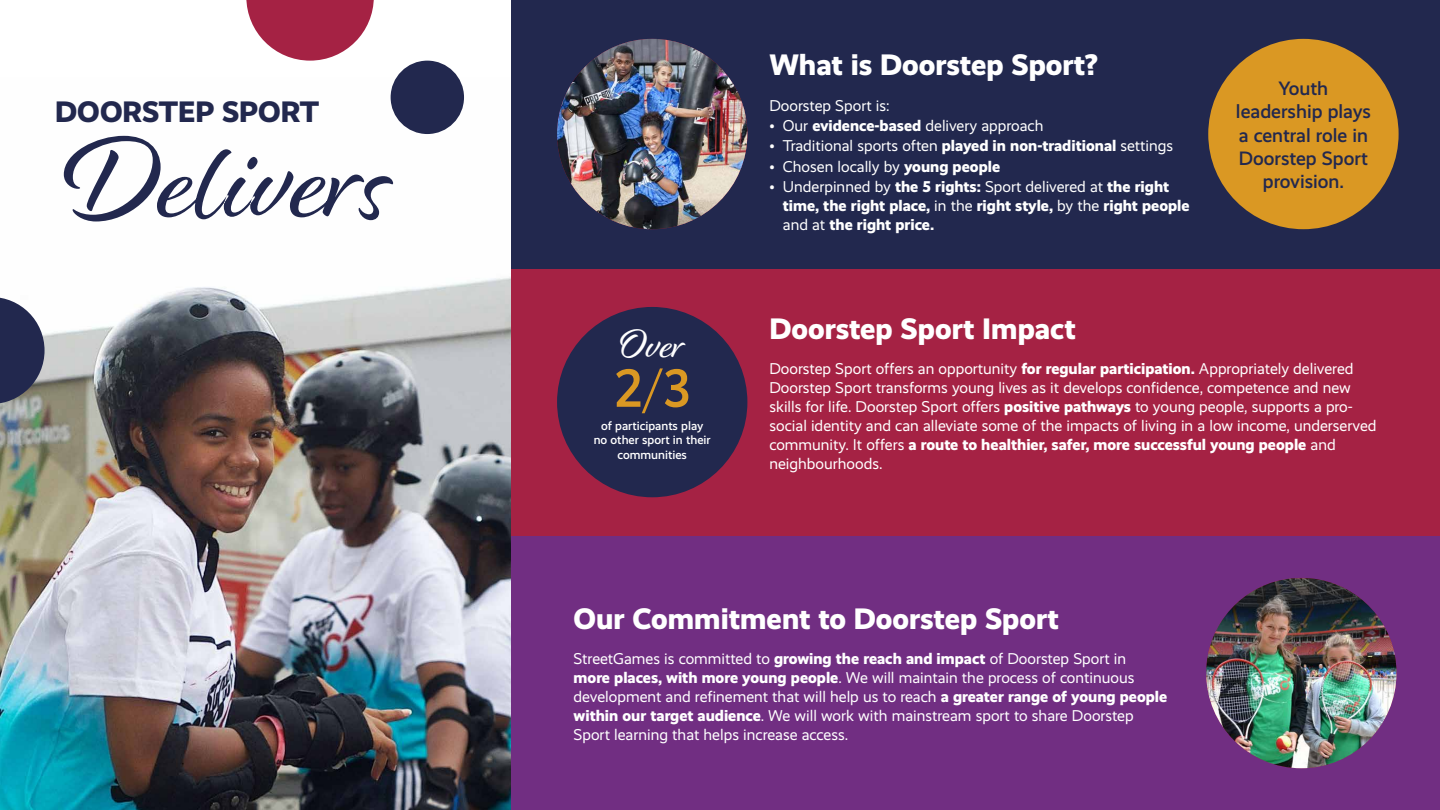
<style>
.page{position:relative;width:1440px;height:810px;background:#fff}
.page>*{position:absolute;margin:0;border:0;box-sizing:border-box;transform-origin:0 0}
.t1{font:500 54px "Realist";color:#da9823}
.t2{font:42.15px "Alisha";color:#fff}
.t3{font:800 29.78px "Realist";color:#fff}
.t4{font:800 29.78px "Realist";color:#22284e}
.t5{font:500 19.5px/23.4px "Realist";color:#22284e;text-align:center}
.t6{font:15.75px/18.9px "Realist";color:#fff}
.t7{font:800 15.75px/18.9px "Realist";color:#fff}
.t8{font:500 12.3px/14.8px "Realist";color:#fff;text-align:center}
.s1{font-weight:800}
.s2{font-weight:400}
.s3{font-weight:300}
</style>
<div class="page">
<img style="left:0;top:78px;width:511px;height:732px">
<div style="left:511px;top:268px;width:929px;height:268px;background:#a52244"></div>
<div style="left:511px;top:0;width:929px;height:268px;background:#22284e"></div>
<div style="left:511px;top:536px;width:929px;height:274px;background:#712e82"></div>
<div style="left:1208px;top:39px;width:191px;height:190px;background:#da9823;border-radius:50%"></div>
<div style="left:557px;top:307px;width:190px;height:190px;background:#22284e;border-radius:50%"></div>
<svg style="left:0;top:297px;width:45px;height:107px;background:#4e526d"></svg>
<div style="left:391px;top:61px;width:73px;height:73px;background:#22284e;border-radius:50%"></div>
<svg style="left:246px;top:0;width:128px;height:61px"></svg>
<svg style="left:64px;top:136px;width:329px;height:86px"></svg>
<img style="left:557px;top:39px;width:190px;height:190px;border-radius:95px">
<img style="left:1206px;top:578px;width:191px;height:190px">
<h3 class="t3" style="left:769px;top:47px;width:330px">What is Doorstep Sport?</h3>
<h3 class="t4" style="left:55px;top:94px;width:266px">DOORSTEP SPORT</h3>
<p class="t6" style="left:769px;top:96px;width:122px">Doorstep Sport is:</p>
<p class="t6" style="left:769px;top:116px;width:276px">• Our <span class="s1">evidence-based</span> delivery approach</p>
<p class="t6" style="left:769px;top:137px;width:405px">• Traditional sports often <span class="s1">played in non-traditional</span> settings</p>
<p class="t6" style="left:769px;top:157px;width:232px">• Chosen locally by <span class="s1">young people</span></p>
<p class="t7" style="left:783px;top:177px;width:408px;text-indent:-13px"><span class="s2">• Underpinned by</span> the 5 rights: <span class="s2">Sport delivered at</span> the right time, the right place, <span class="s2">in the</span> right style, <span class="s2">by the</span> right people <span class="s2">and at</span> the right price.</p>
<h2 class="t2" style="left:620px;top:319px;width:67px">Over</h2>
<h3 class="t3" style="left:769px;top:311px;width:308px">Doorstep Sport Impact</h3>
<p class="t5" style="left:1236px;top:76px;width:136px">Youth leadership plays a central role in<br>Doorstep Sport provision.</p>
<h1 class="t1" style="left:614px;top:357px;width:77px">2<span class="s3">/</span>3</h1>
<p class="t8" style="left:594px;top:418px;width:119px">of participants play no other sport in their communities</p>
<p class="t6" style="left:769px;top:360px;width:609px">Doorstep Sport offers an opportunity <span class="s1">for regular participation.</span> Appropriately delivered Doorstep Sport transforms young lives as it develops confidence, competence and new skills for life. Doorstep Sport offers <span class="s1">positive pathways</span> to young people, supports a pro&shy;social identity and can alleviate some of the impacts of living in a low income, underserved community. It offers <span class="s1">a route to healthier, safer, more successful young people</span> and neighbourhoods.</p>
<h3 class="t3" style="left:574px;top:601px;width:487px">Our Commitment to Doorstep Sport</h3>
<p class="t6" style="left:574px;top:650px;width:595px">StreetGames is committed to <span class="s1">growing the reach and impact</span> of Doorstep Sport in<br><span class="s1">more places, with more young people</span>. We will maintain the process of continuous development and refinement that will help us to reach <span class="s1">a greater range of young people within our target audience</span>. We will work with mainstream sport to share Doorstep Sport learning that helps increase access.</p>
</div>
